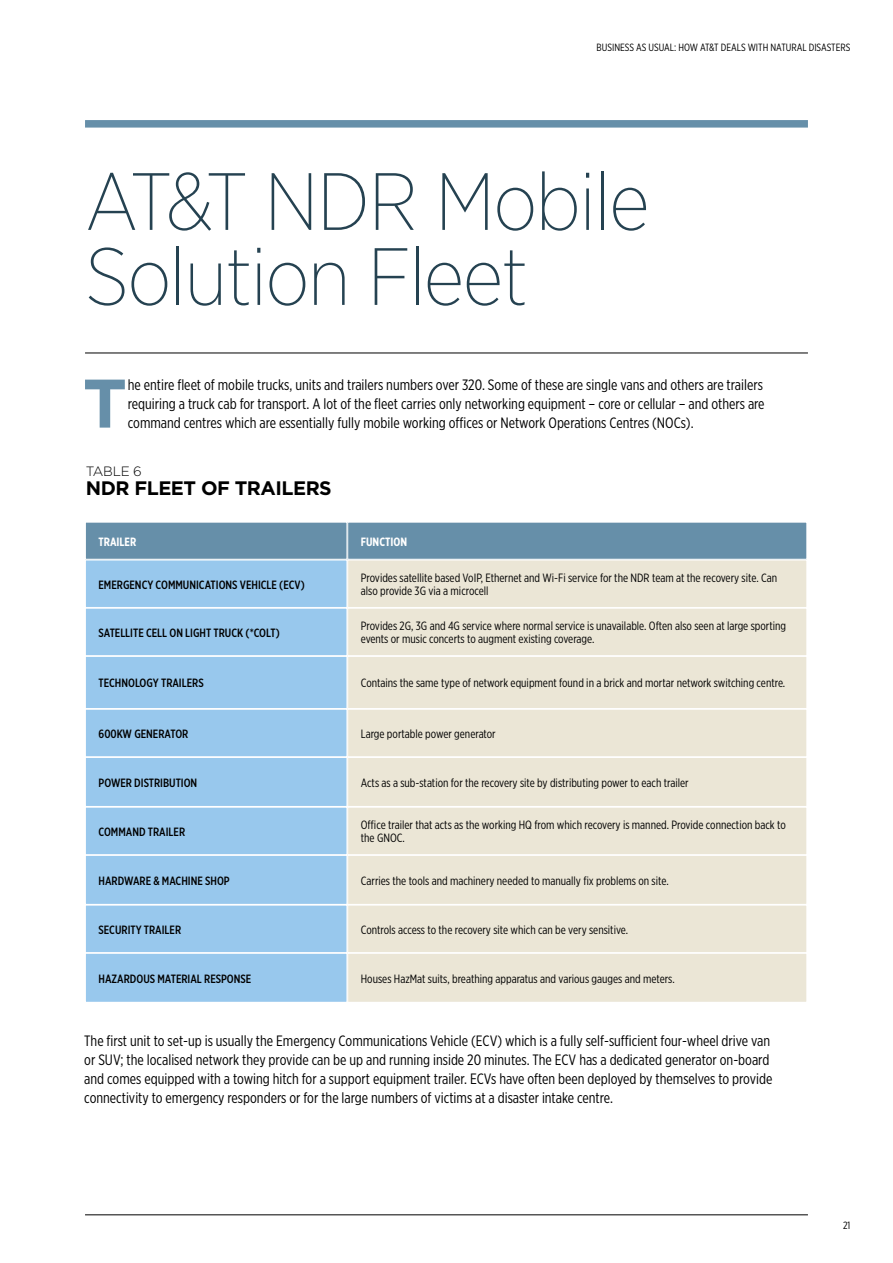
<style>
.page{position:relative;width:893px;height:1263px;background:#fff}
.page>*{position:absolute;margin:0;border:0;box-sizing:border-box;transform-origin:0 0}
.t1{font:200 81px/75px "Gotham Narrow";letter-spacing:-.02em;color:#254251}
.t2{font:700 68.55px "Gotham";color:#668fa9}
.t3{font:700 19.5px "Gotham";letter-spacing:-.025em;color:#000}
.t4{font:15px/18.8px "Gotham X Narrow";color:#000;text-align:justify}
.t5{font:300 13.5px "Gotham";letter-spacing:-.025em;color:#000}
.t6{font:12px/13.5px "Gotham X Narrow";color:#000}
.t7{font:500 12px "Gotham X Narrow";color:#000}
.t8{font:700 12px "Gotham X Narrow";color:#fff}
.t9{font:10.5px "Gotham X Narrow";color:#000}
</style>
<div class="page">
<div style="left:85px;top:120px;width:723px;height:8px;background:#668fa9"></div>
<hr style="left:85px;top:353px;width:723px;height:1px;background:#000">
<div style="left:85px;top:522px;width:262px;height:37px;background:#668fa9"></div>
<div style="left:85px;top:522px;width:262px;height:38px;border:1px solid #fff"></div>
<div style="left:348px;top:522px;width:459px;height:37px;background:#668fa9"></div>
<div style="left:347px;top:522px;width:460px;height:38px;border:1px solid #fff"></div>
<div style="left:85px;top:560px;width:262px;height:47px;background:#98c8ed"></div>
<div style="left:85px;top:560px;width:262px;height:48px;border:1px solid #fff"></div>
<div style="left:348px;top:560px;width:459px;height:47px;background:#ebe6d6"></div>
<div style="left:347px;top:560px;width:460px;height:48px;border:1px solid #fff"></div>
<div style="left:85px;top:608px;width:262px;height:48px;background:#98c8ed"></div>
<div style="left:85px;top:608px;width:262px;height:48px;border:1px solid #fff"></div>
<div style="left:348px;top:608px;width:459px;height:48px;background:#ebe6d6"></div>
<div style="left:347px;top:608px;width:460px;height:48px;border:1px solid #fff"></div>
<div style="left:85px;top:656px;width:262px;height:52px;background:#98c8ed"></div>
<div style="left:85px;top:656px;width:262px;height:53px;border:1px solid #fff"></div>
<div style="left:348px;top:656px;width:459px;height:52px;background:#ebe6d6"></div>
<div style="left:347px;top:656px;width:460px;height:53px;border:1px solid #fff"></div>
<div style="left:85px;top:709px;width:262px;height:48px;background:#98c8ed"></div>
<div style="left:85px;top:709px;width:262px;height:48px;border:1px solid #fff"></div>
<div style="left:348px;top:709px;width:459px;height:48px;background:#ebe6d6"></div>
<div style="left:347px;top:709px;width:460px;height:48px;border:1px solid #fff"></div>
<div style="left:85px;top:757px;width:262px;height:49px;background:#98c8ed"></div>
<div style="left:85px;top:757px;width:262px;height:50px;border:1px solid #fff"></div>
<div style="left:348px;top:757px;width:459px;height:49px;background:#ebe6d6"></div>
<div style="left:347px;top:757px;width:460px;height:50px;border:1px solid #fff"></div>
<div style="left:85px;top:807px;width:262px;height:48px;background:#98c8ed"></div>
<div style="left:85px;top:807px;width:262px;height:48px;border:1px solid #fff"></div>
<div style="left:348px;top:807px;width:459px;height:48px;background:#ebe6d6"></div>
<div style="left:347px;top:807px;width:460px;height:48px;border:1px solid #fff"></div>
<div style="left:85px;top:855px;width:262px;height:49px;background:#98c8ed"></div>
<div style="left:85px;top:855px;width:262px;height:50px;border:1px solid #fff"></div>
<div style="left:348px;top:855px;width:459px;height:49px;background:#ebe6d6"></div>
<div style="left:347px;top:855px;width:460px;height:50px;border:1px solid #fff"></div>
<div style="left:85px;top:905px;width:262px;height:47px;background:#98c8ed"></div>
<div style="left:85px;top:905px;width:262px;height:48px;border:1px solid #fff"></div>
<div style="left:348px;top:905px;width:459px;height:47px;background:#ebe6d6"></div>
<div style="left:347px;top:905px;width:460px;height:48px;border:1px solid #fff"></div>
<div style="left:85px;top:953px;width:262px;height:49px;background:#98c8ed"></div>
<div style="left:85px;top:953px;width:262px;height:50px;border:1px solid #fff"></div>
<div style="left:348px;top:953px;width:459px;height:49px;background:#ebe6d6"></div>
<div style="left:347px;top:953px;width:460px;height:50px;border:1px solid #fff"></div>
<hr style="left:85px;top:1214px;width:723px;height:1px;background:#000">
<p class="t9" style="left:597px;top:41px;width:255px">BUSINESS AS USUAL: HOW AT&amp;T DEALS WITH NATURAL DISASTERS</p>
<h1 class="t1" style="left:85px;top:162px;width:566px">AT&amp;T NDR Mobile<br>Solution Fleet</h1>
<h2 class="t2" style="left:83px;top:358px;width:46px">T</h2>
<p class="t4" style="left:128px;top:375px;width:638px">he entire fleet of mobile trucks, units and trailers numbers over 320. Some of these are single vans and others are trailers requiring a truck cab for transport. A lot of the fleet carries only networking equipment – core or cellular – and others are command centres which are essentially fully mobile working offices or Network Operations Centres (NOCs).</p>
<p class="t5" style="left:86px;top:463px;width:58px">TABLE 6</p>
<h3 class="t3" style="left:86px;top:476px;width:247px">NDR FLEET OF TRAILERS</h3>
<p class="t8" style="left:99px;top:534px;width:39px">TRAILER</p>
<p class="t8" style="left:361px;top:534px;width:48px">FUNCTION</p>
<p class="t7" style="left:99px;top:577px;width:208px">EMERGENCY COMMUNICATIONS VEHICLE (ECV)</p>
<p class="t6" style="left:361px;top:571px;width:418px">Provides satellite based VoIP, Ethernet and Wi-Fi service for the NDR team at the recovery site. Can also provide 3G via a microcell</p>
<p class="t7" style="left:99px;top:625px;width:183px">SATELLITE CELL ON LIGHT TRUCK (*COLT)</p>
<p class="t6" style="left:361px;top:619px;width:427px">Provides 2G, 3G and 4G service where normal service is unavailable. Often also seen at large sporting events or music concerts to augment existing coverage.</p>
<p class="t7" style="left:99px;top:676px;width:107px">TECHNOLOGY TRAILERS</p>
<p class="t6" style="left:361px;top:676px;width:426px">Contains the same type of network equipment found in a brick and mortar network switching centre.</p>
<p class="t7" style="left:99px;top:726px;width:91px">600KW GENERATOR</p>
<p class="t6" style="left:361px;top:727px;width:136px">Large portable power generator</p>
<p class="t7" style="left:99px;top:775px;width:100px">POWER DISTRIBUTION</p>
<p class="t6" style="left:361px;top:776px;width:329px">Acts as a sub-station for the recovery site by distributing power to each trailer</p>
<p class="t7" style="left:99px;top:824px;width:88px">COMMAND TRAILER</p>
<p class="t6" style="left:361px;top:818px;width:426px">Office trailer that acts as the working HQ from which recovery is manned. Provide connection back to the GNOC.</p>
<p class="t7" style="left:99px;top:873px;width:133px">HARDWARE &amp; MACHINE SHOP</p>
<p class="t6" style="left:361px;top:873px;width:309px">Carries the tools and machinery needed to manually fix problems on site.</p>
<p class="t7" style="left:99px;top:922px;width:84px">SECURITY TRAILER</p>
<p class="t6" style="left:361px;top:922px;width:269px">Controls access to the recovery site which can be very sensitive.</p>
<p class="t7" style="left:99px;top:971px;width:154px">HAZARDOUS MATERIAL RESPONSE</p>
<p class="t6" style="left:361px;top:971px;width:315px">Houses HazMat suits, breathing apparatus and various gauges and meters.</p>
<p class="t4" style="left:84px;top:1031px;width:689px;text-align:left">The first unit to set-up is usually the Emergency Communications Vehicle (ECV) which is a fully self-sufficient four-wheel drive van or SUV; the localised network they provide can be up and running inside 20 minutes. The ECV has a dedicated generator on-board and comes equipped with a towing hitch for a support equipment trailer. ECVs have often been deployed by themselves to provide connectivity to emergency responders or for the large numbers of victims at a disaster intake centre.</p>
<p class="t9" style="left:843px;top:1219px;width:9px">21</p>
</div>
